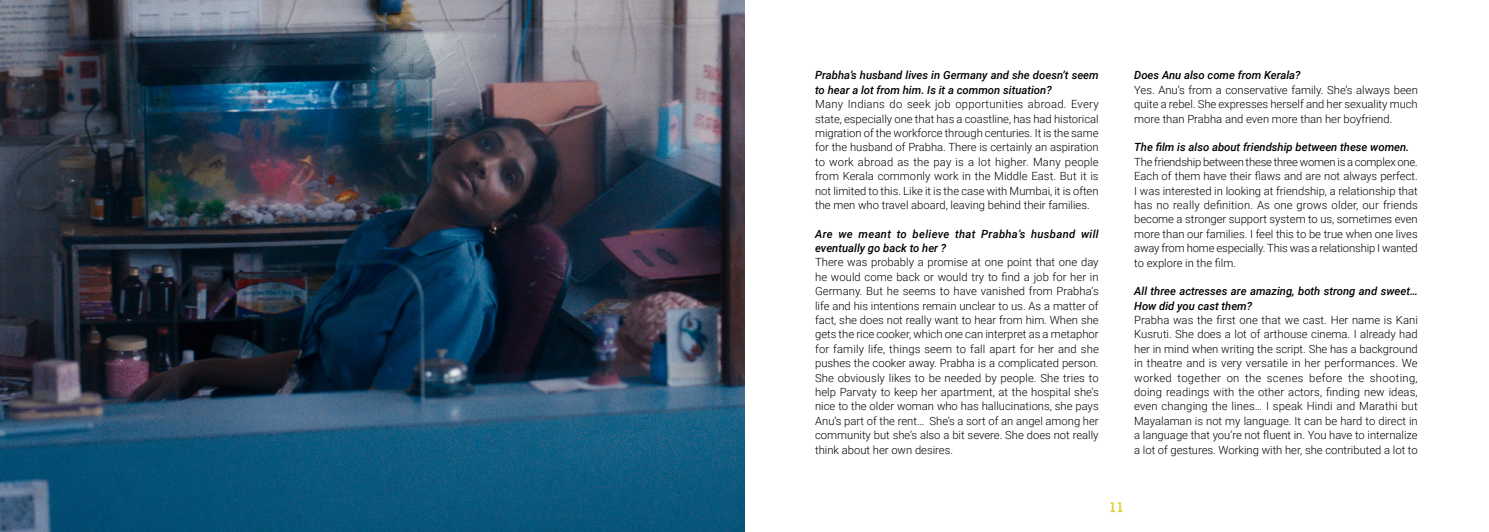
<style>
.page{position:relative;width:1489px;height:532px;background:#fff}
.page>*{position:absolute;margin:0;border:0;box-sizing:border-box;transform-origin:0 0}
.t1{font:300 11.25px/14.4px "Roboto";color:#000;text-align:justify}
.t2{font:italic 500 11.25px/14.4px "Roboto";color:#000}
.t3{font:italic 500 11.25px/14.4px "Roboto";letter-spacing:.03em;color:#000}
.t4{font:700 10px "Gobold";color:#e1ce2f}
</style>
<div class="page">
<img style="left:0;top:0;width:744px;height:531px">
<p class="t2" style="left:815px;top:68px;width:285px">Prabha’s husband lives in Germany and she doesn’t seem to hear a lot from him. Is it a common situation?</p>
<p class="t1" style="left:815px;top:96px;width:285px">Many Indians do seek job opportunities abroad. Every state, especially one that has a coastline, has had historical migration of the workforce through centuries. It is the same for the husband of Prabha. There is certainly an aspiration to work abroad as the pay is a lot higher. Many people from Kerala commonly work in the Middle East. But it is not limited to this. Like it is the case with Mumbai, it is often the men who travel aboard, leaving behind their families.</p>
<p class="t3" style="left:815px;top:226px;width:285px">Are we meant to believe that Prabha’s husband will eventually go back to her ?</p>
<p class="t1" style="left:815px;top:255px;width:285px">There was probably a promise at one point that one day he would come back or would try to find a job for her in Germany. But he seems to have vanished from Prabha’s life and his intentions remain unclear to us. As a matter of fact, she does not really want to hear from him. When she gets the rice cooker, which one can interpret as a metaphor for family life, things seem to fall apart for her and she pushes the cooker away. Prabha is a complicated person.<br>She obviously likes to be needed by people. She tries to help Parvaty to keep her apartment, at the hospital she’s nice to the older woman who has hallucinations, she pays Anu’s part of the rent… She’s a sort of an angel among her community but she’s also a bit severe. She does not really think about her own desires.</p>
<p class="t2" style="left:1134px;top:68px;width:168px">Does Anu also come from Kerala?</p>
<p class="t1" style="left:1134px;top:82px;width:285px">Yes. Anu’s from a conservative family. She’s always been quite a rebel. She expresses herself and her sexuality much more than Prabha and even more than her boyfriend.</p>
<p class="t2" style="left:1134px;top:140px;width:277px">The film is also about friendship between these women.</p>
<p class="t1" style="left:1134px;top:154px;width:285px">The friendship between these three women is a complex one.<br>Each of them have their flaws and are not always perfect.<br>I was interested in looking at friendship, a relationship that has no really definition. As one grows older, our friends become a stronger support system to us, sometimes even more than our families. I feel this to be true when one lives away from home especially. This was a relationship I wanted to explore in the film.</p>
<p class="t2" style="left:1134px;top:283px;width:285px">All three actresses are amazing, both strong and sweet…<br>How did you cast them?</p>
<p class="t1" style="left:1134px;top:312px;width:285px">Prabha was the first one that we cast. Her name is Kani Kusruti. She does a lot of arthouse cinema. I already had her in mind when writing the script. She has a background in theatre and is very versatile in her performances. We worked together on the scenes before the shooting, doing readings with the other actors, finding new ideas, even changing the lines… I speak Hindi and Marathi but Mayalaman is not my language. It can be hard to direct in a language that you’re not fluent in. You have to internalize a lot of gestures. Working with her, she contributed a lot to</p>
<p class="t4" style="left:1109px;top:500px;width:14px">11</p>
</div>
